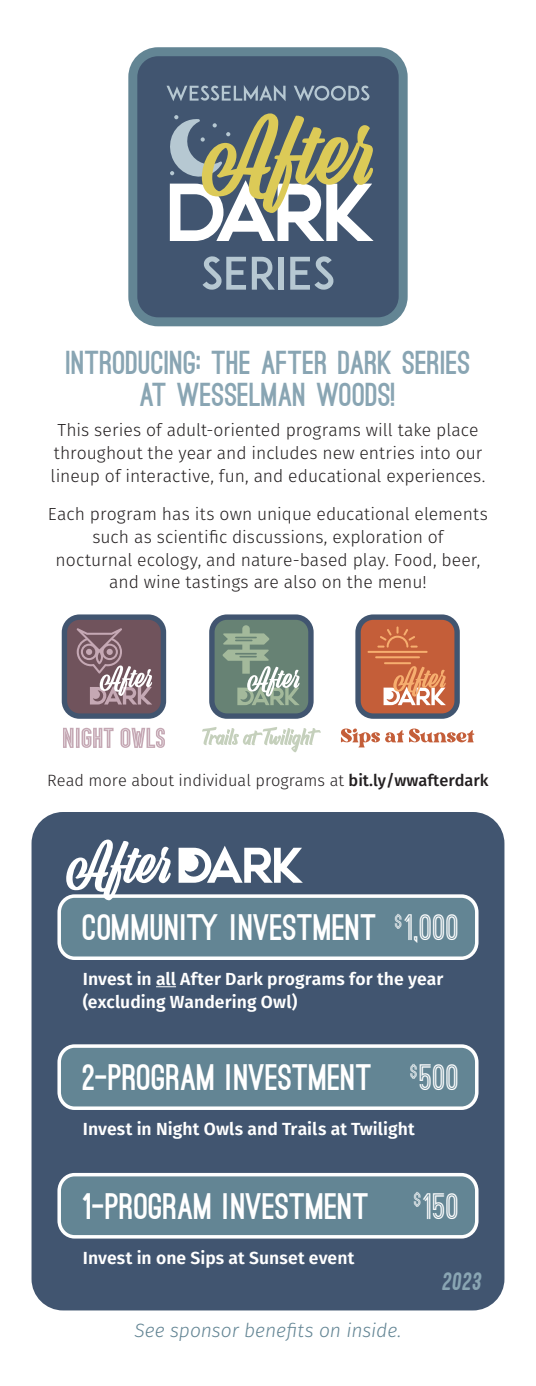
<style>
.page{position:relative;width:536px;height:1386px;background:#fff}
.page>*{position:absolute;margin:0;border:0;box-sizing:border-box;transform-origin:0 0}
.t1{font:900 35px "Ostrich Sans";letter-spacing:.005em;color:#fff}
.t2{font:700 35px "Ostrich Sans";color:#fff}
.t3{font:900 31.5px/31.5px "Ostrich Sans";color:#89a5b3;text-align:center}
.t4{font:800 26.25px "Ostrich Sans";color:#89a5b3}
.t5{font:italic 300 19.25px "Fira Sans";letter-spacing:-.005em;color:#638594}
.t6{font:300 17.5px/22.8px "Fira Sans";color:#231f20;text-align:center}
.t7{font:600 17.5px/22.8px "Fira Sans";letter-spacing:.005em;color:#fff}
.t8{font:300 16.28px "Fira Sans";color:#231f20}
.s1{font-weight:500}
.s2{font-weight:700}
</style>
<div class="page">
<div style="left:133px;top:52px;width:270px;height:270px;background:#415570;border-radius:25px"></div>
<div style="left:128px;top:47px;width:279px;height:279px;border:9px solid #638594;border-radius:25px"></div>
<svg style="left:166px;top:85px;width:119px;height:16px"></svg>
<svg style="left:294px;top:85px;width:75px;height:16px"></svg>
<svg style="left:202px;top:256px;width:44px;height:34px"></svg>
<svg style="left:252px;top:257px;width:23px;height:33px"></svg>
<div style="left:278px;top:257px;width:5px;height:33px;background:#b6c8d2"></div>
<svg style="left:290px;top:256px;width:43px;height:34px"></svg>
<svg style="left:169px;top:113px;width:204px;height:128px"></svg>
<svg style="left:340px;top:728px;width:134px;height:19px"></svg>
<div style="left:358px;top:617px;width:99px;height:99px;background:#c45e39;border-radius:15px"></div>
<div style="left:355px;top:614px;width:104px;height:105px;border:5px solid #415570;border-radius:15px"></div>
<svg style="left:367px;top:626px;width:78px;height:79px"></svg>
<svg style="left:63px;top:728px;width:50px;height:20px"></svg>
<svg style="left:120px;top:728px;width:45px;height:20px"></svg>
<div style="left:64px;top:617px;width:99px;height:99px;background:#70535c;border-radius:15px"></div>
<div style="left:62px;top:614px;width:104px;height:105px;border:5px solid #415570;border-radius:15px"></div>
<svg style="left:77px;top:628px;width:75px;height:77px"></svg>
<svg style="left:202px;top:727px;width:118px;height:25px"></svg>
<div style="left:212px;top:617px;width:99px;height:99px;background:#678274;border-radius:15px"></div>
<div style="left:209px;top:614px;width:104px;height:105px;border:5px solid #415570;border-radius:15px"></div>
<svg style="left:222px;top:625px;width:77px;height:80px"></svg>
<div style="left:32px;top:812px;width:472px;height:498px;background:#415570;border-radius:32px"></div>
<svg style="left:156px;top:986px;width:20px;height:1px"></svg>
<div style="left:59px;top:896px;width:417px;height:62px;background:#638594;border-radius:16px"></div>
<div style="left:57px;top:894px;width:421px;height:66px;border:4px solid #fff;border-radius:16px"></div>
<div style="left:59px;top:1046px;width:417px;height:62px;background:#638594;border-radius:16px"></div>
<div style="left:57px;top:1044px;width:421px;height:66px;border:4px solid #fff;border-radius:16px"></div>
<div style="left:59px;top:1175px;width:417px;height:62px;background:#638594;border-radius:16px"></div>
<div style="left:57px;top:1173px;width:421px;height:66px;border:4px solid #fff;border-radius:16px"></div>
<svg style="left:178px;top:846px;width:125px;height:37px"></svg>
<svg style="left:66px;top:840px;width:105px;height:60px"></svg>
<h2 class="t3" style="left:65px;top:348px;width:406px">INTRODUCING: THE AFTER DARK SERIES<br>AT WESSELMAN WOODS!</h2>
<p class="t6" style="left:51px;top:419px;width:436px">This series of adult-oriented programs will take place throughout the year and includes new entries into our lineup of interactive, fun, and educational experiences.</p>
<p class="t6" style="left:48px;top:503px;width:441px">Each program has its own unique educational elements such as scientific discussions, exploration of<br>nocturnal ecology, and nature-based play. Food, beer, and wine tastings are also on the menu!</p>
<p class="t8" style="left:47px;top:769px;width:442px">Read more about individual programs at <span class="s1">bit.ly/wwafterdark</span></p>
<h1 class="t1" style="left:83px;top:914px;width:378px">COMMUNITY INVESTMENT <sup>$</sup><span class="s2">1,000</span></h1>
<p class="t7" style="left:83px;top:967px;width:362px">Invest in all After Dark programs for the year (excluding Wandering Owl)</p>
<h1 class="t1" style="left:83px;top:1064px;width:378px">2-PROGRAM INVESTMENT <sup>$</sup><span class="s2">500</span></h1>
<p class="t7" style="left:83px;top:1118px;width:333px">Invest in Night Owls and Trails at Twilight</p>
<h1 class="t1" style="left:83px;top:1193px;width:288px">1-PROGRAM INVESTMENT</h1>
<h1 class="t2" style="left:414px;top:1193px;width:47px"><sup>$</sup>150</h1>
<p class="t7" style="left:83px;top:1246px;width:273px">Invest in one Sips at Sunset event</p>
<p class="t5" style="left:134px;top:1317px;width:268px">See sponsor benefits on inside.</p>
<h3 class="t4" style="left:442px;top:1267px;width:44px">2023</h3>
</div>
